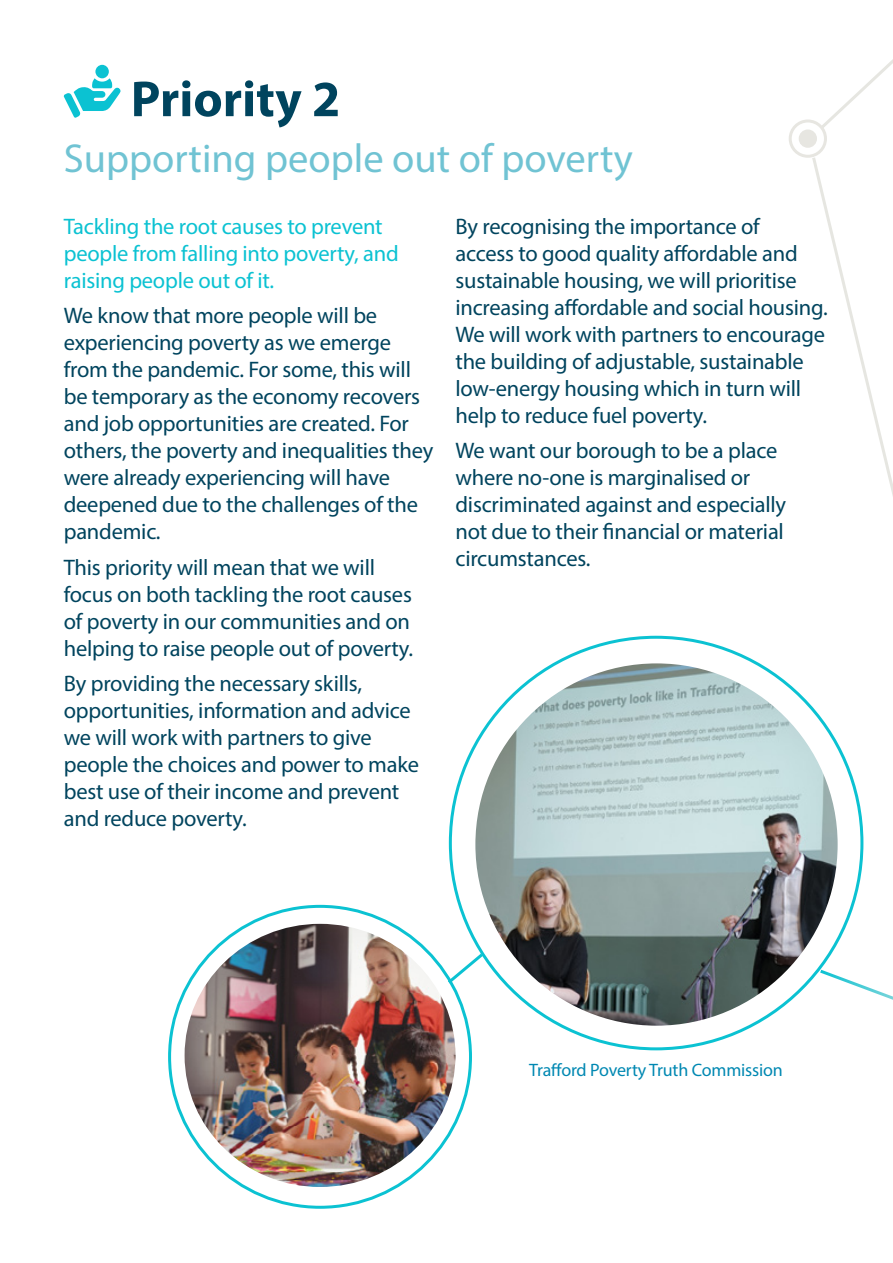
<style>
.page{position:relative;width:893px;height:1263px;background:#fff}
.page>*{position:absolute;margin:0;border:0;box-sizing:border-box;transform-origin:0 0}
.t1{font:700 51px "Myriad Pro";color:#00445e}
.t2{font:40.5px "Myriad Pro";color:#70c3d3}
.t3{font:22.5px/27px "Myriad Pro";letter-spacing:-.01em;color:#00445e}
.t4{font:22.5px/27px "Myriad Pro";letter-spacing:-.01em;color:#0bc2d2}
.t5{font:18px "Myriad Pro";letter-spacing:-.01em;color:#0088b2}
</style>
<div class="page">
<svg style="left:63px;top:78px;width:57px;height:40px"></svg>
<div style="left:95px;top:65px;width:14px;height:13px;background:#0bc2d2;border-radius:50%"></div>
<svg style="left:817px;top:59px;width:76px;height:73px"></svg>
<div style="left:789px;top:119px;width:38px;height:39px;border:3px solid #e7e6e1;border-radius:50%"></div>
<div style="left:800px;top:131px;width:15px;height:15px;background:#e7e6e1;border-radius:50%"></div>
<div style="left:799px;top:129px;width:18px;height:19px;border:3px solid #e7e6e1;border-radius:50%"></div>
<svg style="left:810px;top:154px;width:83px;height:685px"></svg>
<img style="left:475px;top:663px;width:363px;height:363px;border-radius:181px">
<svg style="left:817px;top:967px;width:76px;height:33px"></svg>
<img style="left:185px;top:924px;width:270px;height:263px">
<svg style="left:445px;top:950px;width:41px;height:36px"></svg>
<h1 class="t1" style="left:131px;top:66px;width:211px">Priority 2</h1>
<h2 class="t2" style="left:64px;top:133px;width:571px">Supporting people out of poverty</h2>
<p class="t4" style="left:64px;top:212px;width:336px">Tackling the root causes to prevent people from falling into poverty, and raising people out of it.</p>
<p class="t3" style="left:64px;top:302px;width:371px">We know that more people will be experiencing poverty as we emerge from the pandemic. For some, this will be temporary as the economy recovers and job opportunities are created. For others, the poverty and inequalities they were already experiencing will have deepened due to the challenges of the pandemic.</p>
<p class="t3" style="left:64px;top:553px;width:351px">This priority will mean that we will focus on both tackling the root causes of poverty in our communities and on helping to raise people out of poverty.</p>
<p class="t3" style="left:64px;top:670px;width:357px">By providing the necessary skills, opportunities, information and advice we will work with partners to give people the choices and power to make best use of their income and prevent and reduce poverty.</p>
<p class="t3" style="left:455px;top:212px;width:374px">By recognising the importance of<br>access to good quality affordable and sustainable housing, we will prioritise increasing affordable and social housing.<br>We will work with partners to encourage the building of adjustable, sustainable low-energy housing which in turn will help to reduce fuel poverty.</p>
<p class="t3" style="left:455px;top:437px;width:332px">We want our borough to be a place where no-one is marginalised or discriminated against and especially not due to their financial or material circumstances.</p>
<p class="t5" style="left:529px;top:1058px;width:255px">Trafford Poverty Truth Commission</p>
</div>
